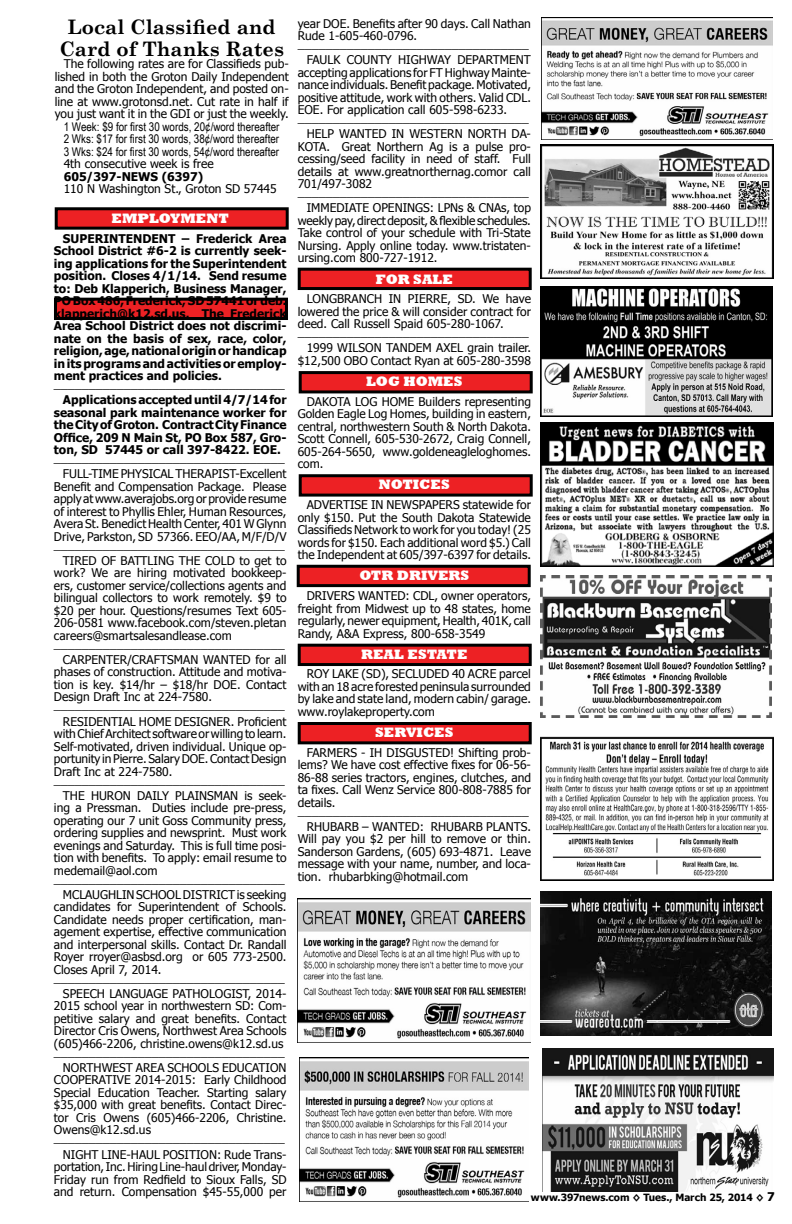
<style>
.page{position:relative;width:792px;height:1224px;background:#fff}
.page>*{position:absolute;margin:0;border:0;box-sizing:border-box;transform-origin:0 0}
.t1{font:700 20px/22px "Century Schoolbook";color:#000;text-align:center}
.t2{font:900 14px "Arial";color:#000}
.t3{font:800 14px "Rockwell";color:#fff}
.t4{font:12px/12.5px "Tahoma";color:#000;text-align:justify}
.t5{font:700 12px/12.5px "Tahoma";color:#000;text-align:justify}
.t6{font:12px/12.5px "Arial Narrow";color:#000;text-align:justify}
.t7{font:700 10px "Tahoma";letter-spacing:-.005em;color:#000}
.s1{font-size:12px}
</style>
<div class="page">
<div style="left:299px;top:724px;width:231px;height:19px;background:#ed2124"></div>
<div style="left:298px;top:722px;width:234px;height:22px;border:3px solid #000"></div>
<div style="left:299px;top:645px;width:231px;height:20px;background:#ed2124"></div>
<div style="left:298px;top:644px;width:234px;height:22px;border:3px solid #000"></div>
<div style="left:298px;top:566px;width:231px;height:20px;background:#ed2124"></div>
<div style="left:297px;top:565px;width:234px;height:22px;border:3px solid #000"></div>
<div style="left:300px;top:476px;width:231px;height:19px;background:#ed2124"></div>
<div style="left:299px;top:474px;width:234px;height:23px;border:3px solid #000"></div>
<div style="left:55px;top:299px;width:231px;height:20px;background:#ed2124"></div>
<div style="left:54px;top:298px;width:234px;height:22px;border:3px solid #000"></div>
<div style="left:300px;top:373px;width:231px;height:19px;background:#ed2124"></div>
<div style="left:299px;top:371px;width:234px;height:22px;border:3px solid #000"></div>
<div style="left:56px;top:209px;width:231px;height:19px;background:#ed2124"></div>
<div style="left:55px;top:207px;width:234px;height:23px;border:3px solid #000"></div>
<div style="left:299px;top:269px;width:231px;height:20px;background:#ed2124"></div>
<div style="left:298px;top:268px;width:234px;height:22px;border:3px solid #000"></div>
<img style="left:540px;top:576px;width:232px;height:141px">
<img style="left:542px;top:1049px;width:232px;height:143px">
<img style="left:540px;top:891px;width:232px;height:144px">
<img style="left:540px;top:736px;width:234px;height:144px">
<img style="left:540px;top:423px;width:234px;height:144px">
<img style="left:540px;top:287px;width:233px;height:130px">
<img style="left:540px;top:145px;width:234px;height:134px">
<img style="left:541px;top:17px;width:232px;height:122px">
<img style="left:299px;top:1057px;width:230px;height:144px">
<img style="left:298px;top:899px;width:233px;height:144px">
<h1 class="t1" style="left:59px;top:15px;width:226px">Local Classified and<br>Card of Thanks Rates</h1>
<p class="t4" style="left:55px;top:57px;width:236px;text-indent:9px">The following rates are for Classifieds pub&shy;lished in both the Groton Daily Independent and the Groton Independent, and posted on&shy;line at www.grotonsd.net. Cut rate in half if you just want it in the GDI or just the weekly.</p>
<p class="t6" style="left:64px;top:120px;width:217px">1 Week: $9 for first 30 words, 20¢/word thereafter 2 Wks: $17 for first 30 words, 38¢/word thereafter 3 Wks: $24 for first 30 words, 54¢/word thereafter</p>
<p class="t4" style="left:64px;top:157px;width:152px">4th consecutive week is free</p>
<p class="t5" style="left:64px;top:169px;width:141px">605/397-NEWS (6397)</p>
<p class="t4" style="left:64px;top:182px;width:214px">110 N Washington St., Groton SD 57445</p>
<p class="t3" style="left:112px;top:210px;width:119px">EMPLOYMENT</p>
<p class="t5" style="left:54px;top:231px;width:234px;text-indent:9px">SUPERINTENDENT – Frederick Area School District #6-2 is currently seek&shy;ing applications for the Superintendent position. Closes 4/1/14. Send resume to: Deb Klapperich, Business Manager, PO Box 486, Frederick, SD 57441 or deb. klapperich@k12.sd.us. The Frederick Area School District does not discrimi&shy;nate on the basis of sex, race, color, religion, age, national origin or handicap in its programs and activities or employ&shy;ment practices and policies.</p>
<p class="t2" style="left:54px;top:373px;width:232px">_________________________________</p>
<p class="t5" style="left:54px;top:393px;width:234px;text-indent:9px">Applications accepted until 4/7/14 for seasonal park maintenance worker for the City of Groton. Contract City Finance Office, 209 N Main St, PO Box 587, Gro&shy;ton, SD 57445 or call 397-8422. EOE.</p>
<p class="t2" style="left:54px;top:447px;width:232px">_________________________________</p>
<p class="t4" style="left:54px;top:467px;width:234px;text-indent:9px">FULL-TIME PHYSICAL THERAPIST-Excellent Benefit and Compensation Package. Please apply at www.averajobs.org or provide resume of interest to Phyllis Ehler, Human Resources, Avera St. Benedict Health Center, 401 W Glynn Drive, Parkston, SD 57366. EEO/AA, M/F/D/V</p>
<p class="t2" style="left:54px;top:534px;width:232px">_________________________________</p>
<p class="t4" style="left:54px;top:554px;width:234px;text-indent:9px">TIRED OF BATTLING THE COLD to get to work? We are hiring motivated bookkeep&shy;ers, customer service/collections agents and bilingual collectors to work remotely. $9 to $20 per hour. Questions/resumes Text 605- 206-0581 www.facebook.com/steven.pletan careers@smartsalesandlease.com</p>
<p class="t2" style="left:54px;top:633px;width:232px">_________________________________</p>
<p class="t4" style="left:54px;top:653px;width:234px;text-indent:9px">CARPENTER/CRAFTSMAN WANTED for all phases of construction. Attitude and motiva&shy;tion is key. $14/hr – $18/hr DOE. Contact Design Draft Inc at 224-7580.</p>
<p class="t2" style="left:54px;top:694px;width:232px">_________________________________</p>
<p class="t4" style="left:54px;top:714px;width:234px;text-indent:9px">RESIDENTIAL HOME DESIGNER. Proficient with Chief Architect software or willing to learn.<br>Self-motivated, driven individual. Unique op&shy;portunity in Pierre. Salary DOE. Contact Design Draft Inc at 224-7580.</p>
<p class="t2" style="left:54px;top:768px;width:232px">_________________________________</p>
<p class="t4" style="left:54px;top:788px;width:234px;text-indent:9px">THE HURON DAILY PLAINSMAN is seek&shy;ing a Pressman. Duties include pre-press, operating our 7 unit Goss Community press, ordering supplies and newsprint. Must work evenings and Saturday. This is full time posi&shy;tion with benefits. To apply: email resume to medemail@aol.com</p>
<p class="t2" style="left:54px;top:867px;width:232px">_________________________________</p>
<p class="t4" style="left:54px;top:888px;width:234px;text-indent:9px">MCLAUGHLIN SCHOOL DISTRICT is seeking candidates for Superintendent of Schools.<br>Candidate needs proper certification, man&shy;agement expertise, effective communication and interpersonal skills. Contact Dr. Randall Royer rroyer@asbsd.org or 605 773-2500.<br>Closes April 7, 2014.</p>
<p class="t2" style="left:54px;top:967px;width:232px">_________________________________</p>
<p class="t4" style="left:54px;top:987px;width:234px;text-indent:9px">SPEECH LANGUAGE PATHOLOGIST, 2014- 2015 school year in northwestern SD: Com&shy;petitive salary and great benefits. Contact Director Cris Owens, Northwest Area Schools (605)466-2206, christine.owens@k12.sd.us</p>
<p class="t2" style="left:54px;top:1041px;width:232px">_________________________________</p>
<p class="t4" style="left:54px;top:1061px;width:234px;text-indent:9px">NORTHWEST AREA SCHOOLS EDUCATION COOPERATIVE 2014-2015: Early Childhood Special Education Teacher. Starting salary $35,000 with great benefits. Contact Direc&shy;tor Cris Owens (605)466-2206, Christine.<br>Owens@k12.sd.us</p>
<p class="t2" style="left:54px;top:1127px;width:232px">_________________________________</p>
<p class="t4" style="left:54px;top:1147px;width:234px;text-indent:9px">NIGHT LINE-HAUL POSITION: Rude Trans&shy;portation, Inc. Hiring Line-haul driver, Monday-Friday run from Redfield to Sioux Falls, SD and return. Compensation $45-55,000 per</p>
<p class="t4" style="left:298px;top:16px;width:235px">year DOE. Benefits after 90 days. Call Nathan<br>Rude 1-605-460-0796.</p>
<p class="t2" style="left:298px;top:33px;width:232px">_________________________________</p>
<p class="t4" style="left:298px;top:53px;width:235px;text-indent:9px">FAULK COUNTY HIGHWAY DEPARTMENT accepting applications for FT Highway Mainte&shy;nance individuals. Benefit package. Motivated, positive attitude, work with others. Valid CDL.<br>EOE. For application call 605-598-6233.</p>
<p class="t2" style="left:298px;top:107px;width:232px">_________________________________</p>
<p class="t4" style="left:298px;top:127px;width:235px;text-indent:9px">HELP WANTED IN WESTERN NORTH DA-KOTA. Great Northern Ag is a pulse pro&shy;cessing/seed facility in need of staff. Full details at www.greatnorthernag.comor call 701/497-3082</p>
<p class="t2" style="left:298px;top:181px;width:232px">_________________________________</p>
<p class="t4" style="left:298px;top:201px;width:235px;text-indent:9px">IMMEDIATE OPENINGS: LPNs &amp; CNAs, top weekly pay, direct deposit, &amp; flexible schedules.<br>Take control of your schedule with Tri-State Nursing. Apply online today. www.tristaten&shy;ursing.com 800-727-1912.</p>
<p class="t3" style="left:376px;top:271px;width:79px">FOR SALE</p>
<p class="t4" style="left:298px;top:292px;width:235px;text-indent:9px">LONGBRANCH IN PIERRE, SD. We have lowered the price &amp; will consider contract for deed. Call Russell Spaid 605-280-1067.</p>
<p class="t2" style="left:298px;top:321px;width:232px">_________________________________</p>
<p class="t4" style="left:298px;top:341px;width:235px;text-align:right">1999 WILSON TANDEM AXEL grain trailer. $12,500 OBO Contact Ryan at 605-280-3598</p>
<p class="t3" style="left:366px;top:373px;width:98px">LOG HOMES</p>
<p class="t4" style="left:298px;top:395px;width:235px;text-indent:9px">DAKOTA LOG HOME Builders representing Golden Eagle Log Homes, building in eastern, central, northwestern South &amp; North Dakota.<br>Scott Connell, 605-530-2672, Craig Connell, 605-264-5650, www.goldeneagleloghomes. com.</p>
<p class="t3" style="left:379px;top:477px;width:72px">NOTICES</p>
<p class="t4" style="left:298px;top:498px;width:235px;text-indent:9px">ADVERTISE IN NEWSPAPERS statewide for only $150. Put the South Dakota Statewide Classifieds Network to work for you today! (25 words for $150. Each additional word $5.) Call the Independent at 605/397-6397 for details.</p>
<p class="t3" style="left:359px;top:568px;width:111px">OTR DRIVERS</p>
<p class="t4" style="left:298px;top:589px;width:235px;text-indent:9px">DRIVERS WANTED: CDL, owner operators, freight from Midwest up to 48 states, home regularly, newer equipment, Health, 401K, call Randy, A&amp;A Express, 800-658-3549</p>
<p class="t3" style="left:361px;top:646px;width:108px">REAL ESTATE</p>
<p class="t4" style="left:298px;top:667px;width:235px;text-indent:9px">ROY LAKE (SD), SECLUDED 40 ACRE parcel with an 18 acre forested peninsula surrounded by lake and state land, modern cabin/ garage. www.roylakeproperty.com</p>
<p class="t3" style="left:375px;top:724px;width:80px">SERVICES</p>
<p class="t4" style="left:298px;top:746px;width:235px;text-indent:9px">FARMERS - IH DISGUSTED! Shifting prob&shy;lems? We have cost effective fixes for 06-56- 86-88 series tractors, engines, clutches, and ta fixes. Call Wenz Service 800-808-7885 for details.</p>
<p class="t2" style="left:298px;top:800px;width:232px">_________________________________</p>
<p class="t4" style="left:298px;top:820px;width:235px;text-indent:9px">RHUBARB – WANTED: RHUBARB PLANTS.<br>Will pay you $2 per hill to remove or thin.<br>Sanderson Gardens, (605) 693-4871. Leave message with your name, number, and loca&shy;tion. rhubarbking@hotmail.com</p>
<p class="t7" style="left:531px;top:1190px;width:245px">www.397news.com ◊ Tues., March 25, 2014 ◊ <span class="s1">7</span></p>
</div>
